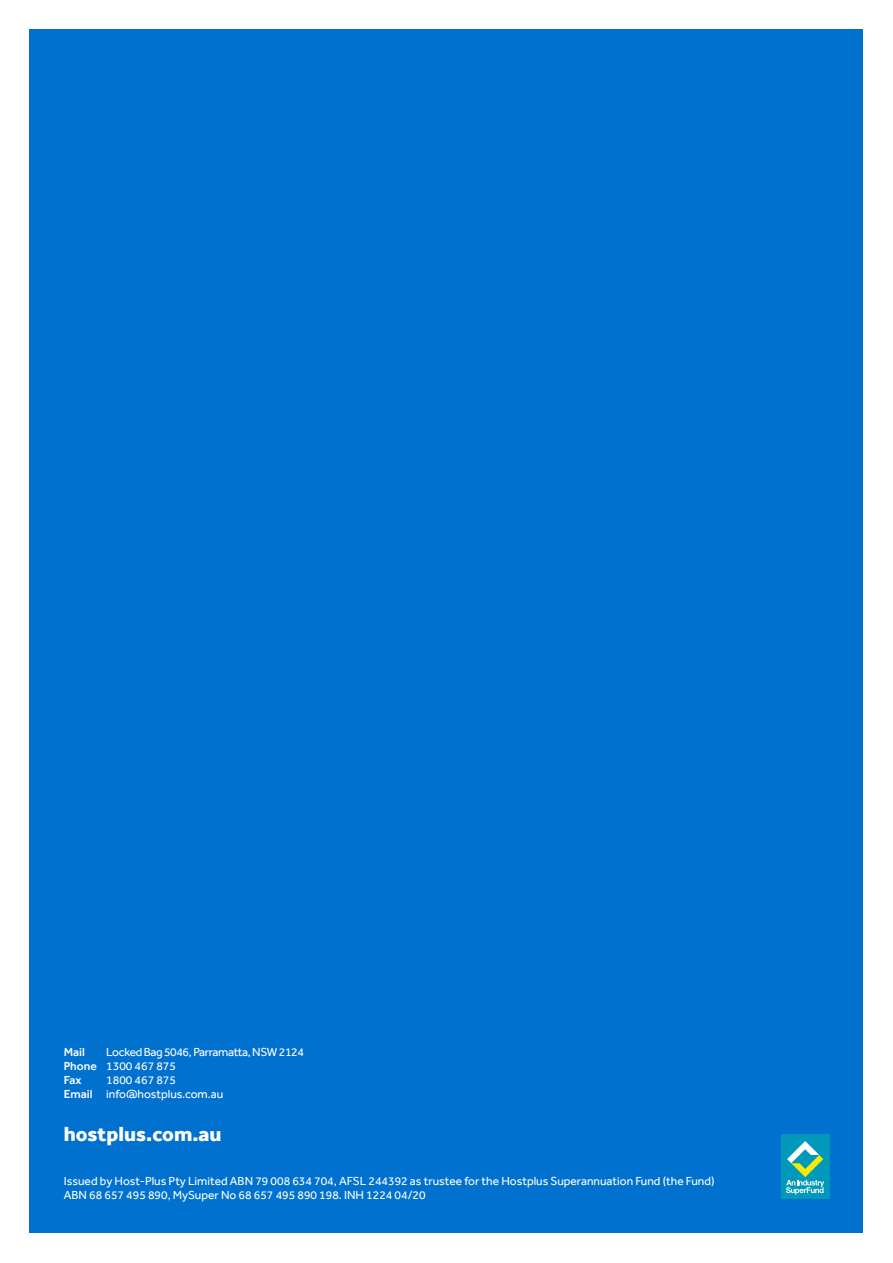
<style>
.page{position:relative;width:893px;height:1263px;background:#fff}
.page>*{position:absolute;margin:0;border:0;box-sizing:border-box;transform-origin:0 0}
.t1{font:800 21px "Effra";color:#fff}
.t2{font:12px/14.2px "Effra";color:#fff}
.t3{font:12px/14.2px "Effra";letter-spacing:-.03em;color:#fff}
.t4{font:500 12px "Effra";color:#fff}
.s1{font-weight:500}
</style>
<div class="page">
<div style="left:30px;top:30px;width:833px;height:1203px;background:#0071ce"></div>
<div style="left:781px;top:1134px;width:48px;height:65px;background:#0098bb"></div>
<svg style="left:786px;top:1141px;width:38px;height:53px"></svg>
<p class="t3" style="left:64px;top:1044px;width:242px;text-indent:43px">Locked Bag 5046, Parramatta, NSW 2124<br><span class="s1">Phone</span> 1300 467 875<br><span class="s1">Fax</span></p>
<p class="t4" style="left:64px;top:1044px;width:23px">Mail</p>
<p class="t2" style="left:64px;top:1073px;width:161px;text-align:center">1800 467 875<br><span class="s1">Email</span> info@hostplus.com.au</p>
<h1 class="t1" style="left:64px;top:1121px;width:159px">hostplus.com.au</h1>
<p class="t2" style="left:64px;top:1174px;width:652px">Issued by Host-Plus Pty Limited ABN 79 008 634 704, AFSL 244392 as trustee for the Hostplus Superannuation Fund (the Fund)<br>ABN 68 657 495 890, MySuper No 68 657 495 890 198. INH 1224 04/20</p>
</div>
